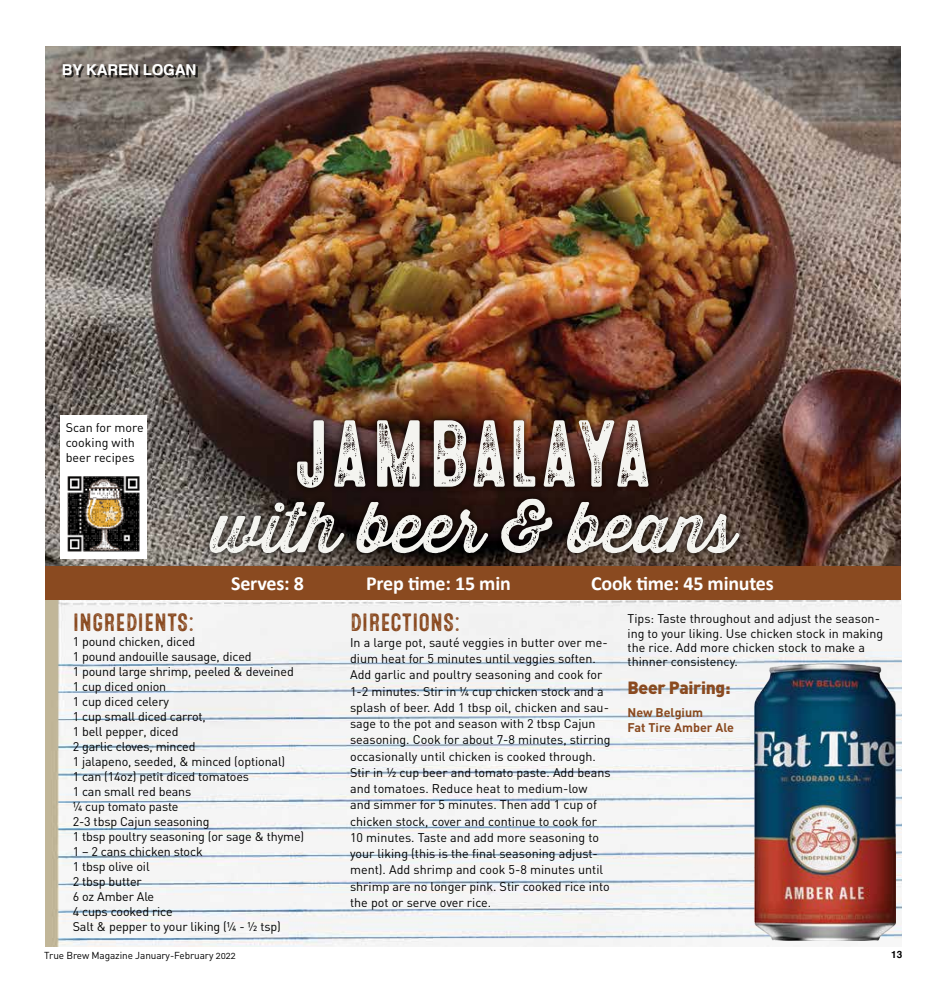
<style>
.page{position:relative;width:945px;height:990px;background:#fff}
.page>*{position:absolute;margin:0;border:0;box-sizing:border-box;transform-origin:0 0}
.t1{font:94.88px "Microbrew Soft Four";letter-spacing:-.01em;color:#f4f4f0}
.t2{font:69.75px "Thirsty Rough Reg Two";color:#f4f4f0}
.t3{font:25px "Microbrew Soft Four";color:#8a4a20}
.t4{font:700 20px "Calibri";letter-spacing:-.01em;color:#fff}
.t5{font:900 17.5px "DIN";letter-spacing:-.02em;color:#8a4a20}
.t6{font:700 15px "Helvetica";letter-spacing:-.01em;color:#fff}
.t7{font:12.5px/15px "DIN";color:#000}
.t8{font:12.5px/15px "DIN Regular Alternate";color:#000}
.t9{font:700 12.5px/15px "DIN";color:#8a4a20}
.t10{font:10px "DIN Regular Alternate";letter-spacing:-.01em;color:#000}
.t11{font:700 10px "Helvetica";color:#000}
</style>
<div class="page">
<img style="left:46px;top:46px;width:855px;height:520px">
<img style="left:46px;top:600px;width:855px;height:346px">
<div style="left:46px;top:566px;width:855px;height:34px;background:#8a4a20"></div>
<div style="left:65px;top:66px;width:132px;height:11px;background:#000;opacity:.75"></div>
<div style="left:203px;top:413px;width:543px;height:147px;background:#000;opacity:.8"></div>
<img style="left:60px;top:468px;width:86px;height:90px">
<div style="left:60px;top:416px;width:86px;height:52px;background:#fff"></div>
<img style="left:755px;top:663px;width:140px;height:278px">
<p class="t6" style="left:62px;top:58px;width:136px">BY KAREN LOGAN</p>
<p class="t8" style="left:66px;top:420px;width:79px">Scan for more cooking with beer recipes</p>
<h1 class="t1" style="left:293px;top:400px;width:361px">JAMBALAYA</h1>
<h2 class="t2" style="left:212px;top:476px;width:524px">with beer &amp; beans</h2>
<h3 class="t4" style="left:231px;top:571px;width:74px">Serves: 8</h3>
<h3 class="t4" style="left:366px;top:571px;width:146px">Prep time: 15 min</h3>
<h3 class="t4" style="left:591px;top:571px;width:184px">Cook time: 45 minutes</h3>
<h3 class="t3" style="left:73px;top:608px;width:123px">INGREDIENTS:</h3>
<p class="t7" style="left:73px;top:633px;width:233px">1 pound chicken, diced<br>1 pound andouille sausage, diced<br>1 pound large shrimp, peeled &amp; deveined<br>1 cup diced onion<br>1 cup diced celery<br>1 cup small diced carrot,<br>1 bell pepper, diced<br>2 garlic cloves, minced<br>1 jalapeno, seeded, &amp; minced (optional)<br>1 can (14oz) petit diced tomatoes<br>1 can small red beans<br>¼ cup tomato paste<br>2-3 tbsp Cajun seasoning<br>1 tbsp poultry seasoning (or sage &amp; thyme)<br>1 – 2 cans chicken stock<br>1 tbsp olive oil<br>2 tbsp butter<br>6 oz Amber Ale<br>4 cups cooked rice<br>Salt &amp; pepper to your liking (¼ - ½ tsp)</p>
<h3 class="t3" style="left:350px;top:608px;width:111px">DIRECTIONS:</h3>
<p class="t7" style="left:350px;top:634px;width:262px;line-height:16.2px">In a large pot, sauté veggies in butter over me&shy;dium heat for 5 minutes until veggies soften.<br>Add garlic and poultry seasoning and cook for 1-2 minutes. Stir in ¼ cup chicken stock and a splash of beer. Add 1 tbsp oil, chicken and sau&shy;sage to the pot and season with 2 tbsp Cajun seasoning. Cook for about 7-8 minutes, stirring occasionally until chicken is cooked through.<br>Stir in ½ cup beer and tomato paste. Add beans and tomatoes. Reduce heat to medium-low and simmer for 5 minutes. Then add 1 cup of chicken stock, cover and continue to cook for 10 minutes. Taste and add more seasoning to your liking (this is the final seasoning adjust&shy;ment). Add shrimp and cook 5-8 minutes until shrimp are no longer pink. Stir cooked rice into the pot or serve over rice.</p>
<p class="t7" style="left:628px;top:611px;width:257px;line-height:14.4px">Tips: Taste throughout and adjust the season&shy;ing to your liking. Use chicken stock in making the rice. Add more chicken stock to make a thinner consistency.</p>
<h3 class="t5" style="left:628px;top:676px;width:105px">Beer Pairing:</h3>
<p class="t9" style="left:628px;top:704px;width:108px">New Belgium<br>Fat Tire Amber Ale</p>
<p class="t10" style="left:44px;top:949px;width:193px">True Brew Magazine January-February 2022</p>
<p class="t11" style="left:891px;top:946px;width:13px">13</p>
</div>
